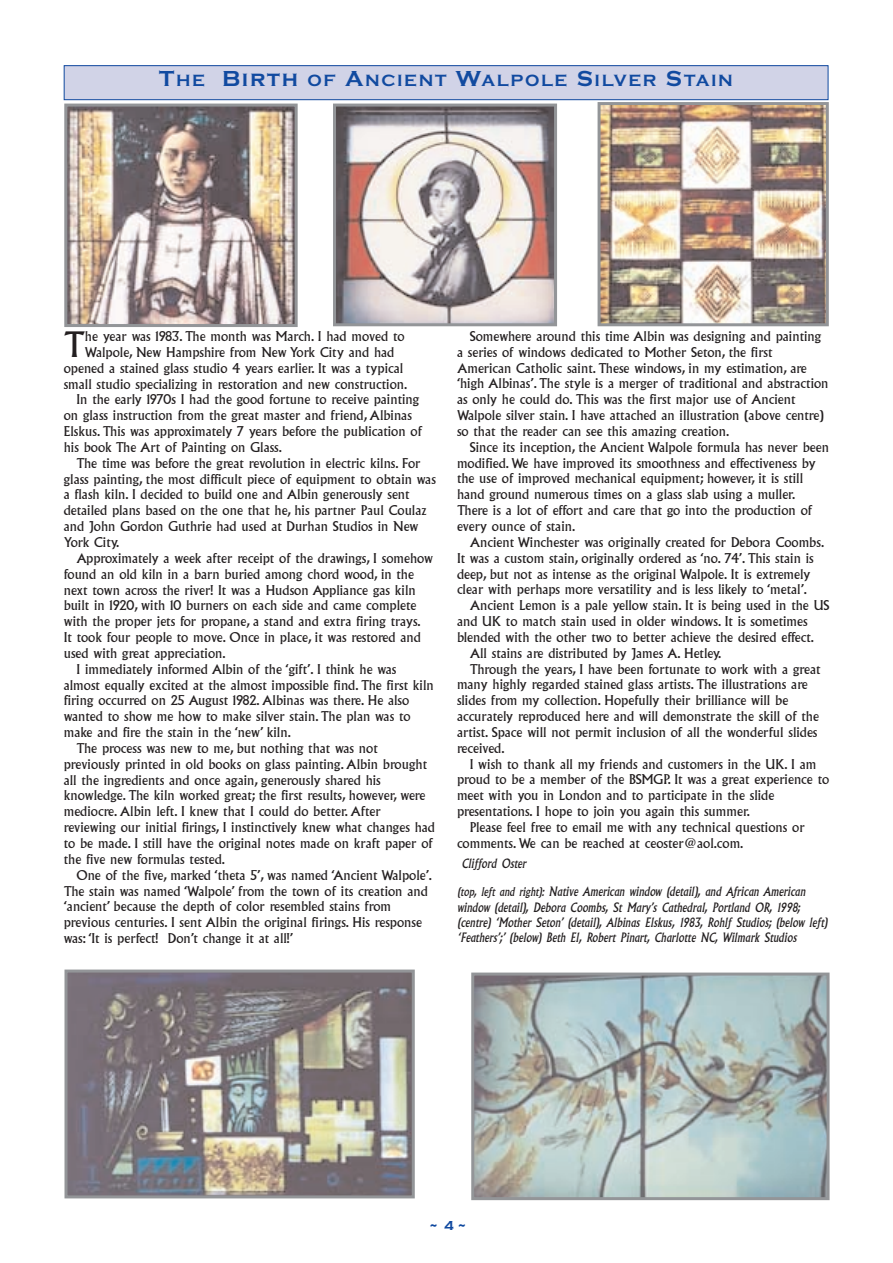
<style>
.page{position:relative;width:893px;height:1263px;background:#fff}
.page>*{position:absolute;margin:0;border:0;box-sizing:border-box;transform-origin:0 0}
.t1{font:34.2px "Albertus";color:#231f20}
.t2{font:700 16.8px "Copperplate Gothic";letter-spacing:.095em;color:#114aa0}
.t3{font:700 13.5px "Copperplate Gothic";color:#114aa0}
.t4{font:13.2px/15.9px "Albertus";color:#231f20}
.t5{font:italic 12.75px/15.3px "Albertus";color:#231f20}
.s1{font-size:22.5px}
.s2{font-size:12px}
</style>
<div class="page">
<div style="left:64px;top:66px;width:764px;height:34px;background:#d1d3e7"></div>
<div style="left:64px;top:65px;width:764px;height:35px;border:1px solid #114aa0"></div>
<img style="left:68px;top:108px;width:226px;height:215px">
<div style="left:64px;top:104px;width:234px;height:223px;border:3px solid #939598"></div>
<img style="left:337px;top:108px;width:216px;height:214px">
<div style="left:333px;top:104px;width:224px;height:222px;border:3px solid #939598"></div>
<img style="left:602px;top:106px;width:223px;height:216px">
<div style="left:598px;top:102px;width:231px;height:224px;border:3px solid #939598"></div>
<img style="left:68px;top:973px;width:343px;height:221px">
<div style="left:64px;top:969px;width:351px;height:229px;border:3px solid #939598"></div>
<img style="left:475px;top:976px;width:350px;height:220px">
<div style="left:471px;top:972px;width:358px;height:228px;border:3px solid #939598"></div>
<p class="t2" style="left:159px;top:71px;width:575px"><span class="s1">T</span>HE <span class="s1">Birth</span> OF <span class="s1">A</span>NCIENT <span class="s1">W</span>ALPOLE <span class="s1">S</span>ILVER <span class="s1">S</span>TAIN</p>
<h1 class="t1" style="left:64px;top:331px;width:23px">T</h1>
<p class="t4" style="left:85px;top:329px;width:321px">he year was 1983. The month was March. I had moved to</p>
<p class="t4" style="left:85px;top:345px;width:311px">Walpole, New Hampshire from New York City and had</p>
<p class="t4" style="left:64px;top:361px;width:341px">opened a stained glass studio 4 years earlier. It was a typical</p>
<p class="t4" style="left:64px;top:377px;width:345px">small studio specializing in restoration and new construction.</p>
<p class="t4" style="left:77px;top:393px;width:344px">In the early 1970s I had the good fortune to receive painting</p>
<p class="t4" style="left:64px;top:408px;width:350px">on glass instruction from the great master and friend, Albinas</p>
<p class="t4" style="left:64px;top:424px;width:360px">Elskus. This was approximately 7 years before the publication of</p>
<p class="t4" style="left:64px;top:440px;width:220px">his book The Art of Painting on Glass.</p>
<p class="t4" style="left:77px;top:456px;width:346px">The time was before the great revolution in electric kilns. For</p>
<p class="t4" style="left:64px;top:472px;width:374px">glass painting, the most difficult piece of equipment to obtain was</p>
<p class="t4" style="left:64px;top:488px;width:347px">a flash kiln. I decided to build one and Albin generously sent</p>
<p class="t4" style="left:64px;top:503px;width:364px">detailed plans based on the one that he, his partner Paul Coulaz</p>
<p class="t4" style="left:64px;top:519px;width:356px">and John Gordon Guthrie had used at Durhan Studios in New</p>
<p class="t4" style="left:64px;top:535px;width:57px">York City.</p>
<p class="t4" style="left:77px;top:551px;width:358px">Approximately a week after receipt of the drawings, I somehow</p>
<p class="t4" style="left:64px;top:567px;width:352px">found an old kiln in a barn buried among chord wood, in the</p>
<p class="t4" style="left:64px;top:583px;width:353px">next town across the river! It was a Hudson Appliance gas kiln</p>
<p class="t4" style="left:64px;top:598px;width:354px">built in 1920, with 10 burners on each side and came complete</p>
<p class="t4" style="left:64px;top:614px;width:358px">with the proper jets for propane, a stand and extra firing trays.</p>
<p class="t4" style="left:64px;top:630px;width:359px">It took four people to move. Once in place, it was restored and</p>
<p class="t4" style="left:64px;top:646px;width:163px">used with great appreciation.</p>
<p class="t4" style="left:77px;top:662px;width:321px">I immediately informed Albin of the ‘gift’. I think he was</p>
<p class="t4" style="left:64px;top:678px;width:371px">almost equally excited at the almost impossible find. The first kiln</p>
<p class="t4" style="left:64px;top:694px;width:347px">firing occurred on 25 August 1982. Albinas was there. He also</p>
<p class="t4" style="left:64px;top:709px;width:348px">wanted to show me how to make silver stain. The plan was to</p>
<p class="t4" style="left:64px;top:725px;width:229px">make and fire the stain in the ‘new’ kiln.</p>
<p class="t4" style="left:77px;top:741px;width:303px">The process was new to me, but nothing that was not</p>
<p class="t4" style="left:64px;top:757px;width:365px">previously printed in old books on glass painting. Albin brought</p>
<p class="t4" style="left:64px;top:773px;width:318px">all the ingredients and once again, generously shared his</p>
<p class="t4" style="left:64px;top:789px;width:363px">knowledge. The kiln worked great; the first results, however, were</p>
<p class="t4" style="left:64px;top:804px;width:319px">mediocre. Albin left. I knew that I could do better. After</p>
<p class="t4" style="left:64px;top:820px;width:373px">reviewing our initial firings, I instinctively knew what changes had</p>
<p class="t4" style="left:64px;top:836px;width:371px">to be made. I still have the original notes made on kraft paper of</p>
<p class="t4" style="left:64px;top:852px;width:163px">the five new formulas tested.</p>
<p class="t4" style="left:77px;top:868px;width:357px">One of the five, marked ‘theta 5’, was named ‘Ancient Walpole’.</p>
<p class="t4" style="left:64px;top:884px;width:366px">The stain was named ‘Walpole’ from the town of its creation and</p>
<p class="t4" style="left:64px;top:899px;width:329px">‘ancient’ because the depth of color resembled stains from</p>
<p class="t4" style="left:64px;top:915px;width:360px">previous centuries. I sent Albin the original firings. His response</p>
<p class="t4" style="left:64px;top:931px;width:231px">was: ‘It is perfect! Don’t change it at all!’</p>
<p class="t4" style="left:457px;top:329px;width:373px;text-indent:13px">Somewhere around this time Albin was designing and painting a series of windows dedicated to Mother Seton, the first American Catholic saint. These windows, in my estimation, are ‘high Albinas’. The style is a merger of traditional and abstraction as only he could do. This was the first major use of Ancient Walpole silver stain. I have attached an illustration (above centre) so that the reader can see this amazing creation.</p>
<p class="t4" style="left:457px;top:440px;width:374px;text-indent:13px">Since its inception, the Ancient Walpole formula has never been modified. We have improved its smoothness and effectiveness by the use of improved mechanical equipment; however, it is still hand ground numerous times on a glass slab using a muller.<br>There is a lot of effort and care that go into the production of every ounce of stain.</p>
<p class="t4" style="left:457px;top:535px;width:369px;text-indent:13px">Ancient Winchester was originally created for Debora Coombs.<br>It was a custom stain, originally ordered as ‘no. 74’. This stain is deep, but not as intense as the original Walpole. It is extremely clear with perhaps more versatility and is less likely to ‘metal’.</p>
<p class="t4" style="left:470px;top:598px;width:361px">Ancient Lemon is a pale yellow stain. It is being used in the US</p>
<p class="t4" style="left:457px;top:614px;width:352px">and UK to match stain used in older windows. It is sometimes</p>
<p class="t4" style="left:457px;top:630px;width:359px">blended with the other two to better achieve the desired effect.</p>
<p class="t4" style="left:470px;top:646px;width:253px">All stains are distributed by James A. Hetley.</p>
<p class="t4" style="left:470px;top:662px;width:352px">Through the years, I have been fortunate to work with a great</p>
<p class="t4" style="left:457px;top:677px;width:352px">many highly regarded stained glass artists. The illustrations are</p>
<p class="t4" style="left:457px;top:693px;width:333px">slides from my collection. Hopefully their brilliance will be</p>
<p class="t4" style="left:457px;top:709px;width:363px">accurately reproduced here and will demonstrate the skill of the</p>
<p class="t4" style="left:457px;top:725px;width:362px">artist. Space will not permit inclusion of all the wonderful slides</p>
<p class="t4" style="left:457px;top:741px;width:49px">received.</p>
<p class="t4" style="left:470px;top:757px;width:348px">I wish to thank all my friends and customers in the UK. I am</p>
<p class="t4" style="left:457px;top:773px;width:374px">proud to be a member of the BSMGP. It was a great experience to</p>
<p class="t4" style="left:457px;top:788px;width:319px">meet with you in London and to participate in the slide</p>
<p class="t4" style="left:457px;top:804px;width:294px">presentations. I hope to join you again this summer.</p>
<p class="t4" style="left:470px;top:820px;width:336px">Please feel free to email me with any technical questions or</p>
<p class="t4" style="left:457px;top:836px;width:288px">comments. We can be reached at ceoster@aol.com.</p>
<p class="t5" style="left:462px;top:856px;width:66px">Clifford Oster</p>
<p class="t5" style="left:458px;top:885px;width:372px"><span class="s2">(top, left and right):</span> Native American window (detail), and African American window (detail), Debora Coombs, St Mary’s Cathedral, Portland OR, 1998; (centre) ‘Mother Seton’ (detail), Albinas Elskus, 1983, Rohlf Studios; (below left) ‘Feathers’;’ (below) Beth El, Robert Pinart, Charlotte NC, Wilmark Studios</p>
<p class="t3" style="left:429px;top:1217px;width:39px">~ 4 ~</p>
</div>
